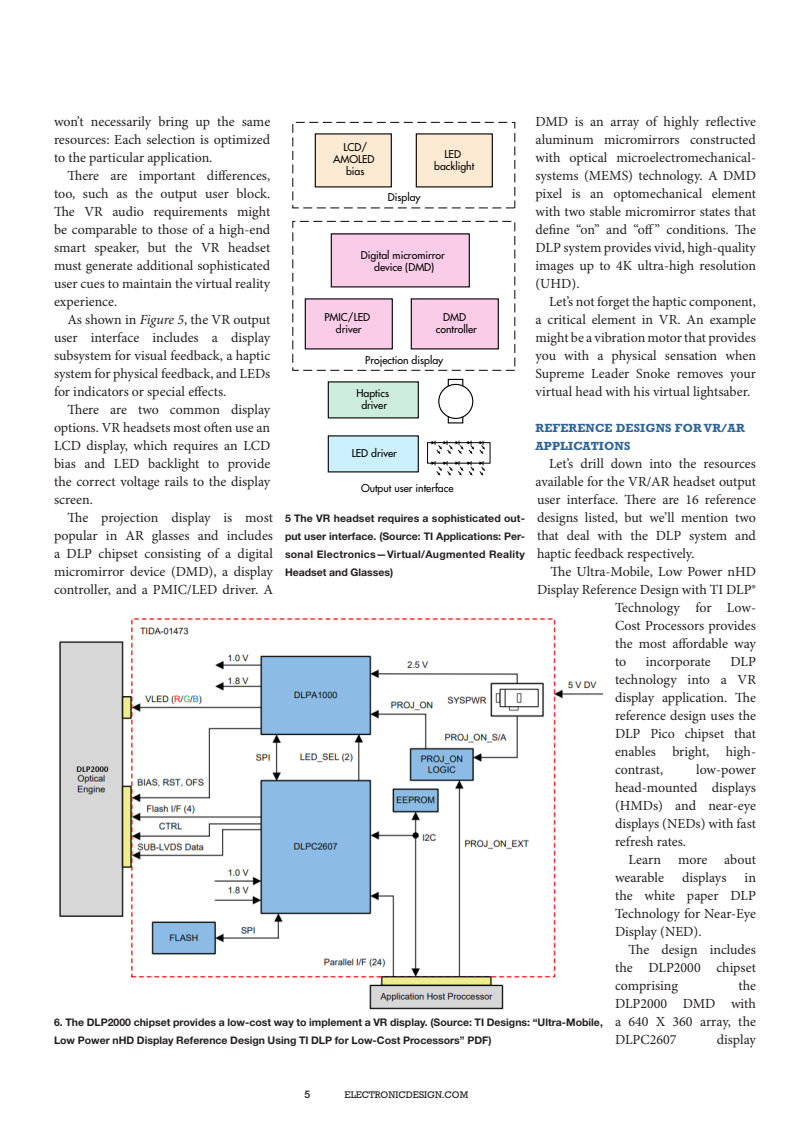
<style>
.page{position:relative;width:810px;height:1134px;background:#fff}
.page>*{position:absolute;margin:0;border:0;box-sizing:border-box;transform-origin:0 0}
.No_Spacing{font:13.95px/18px "Minion Pro";color:#231f20;text-align:justify}
.Subhead{font:700 12px/18px "Rockwell Std";letter-spacing:.01em;color:#306494}
.captions{font:700 10.5px/18px "Helvetica Neue LT Std";color:#231f20}
.t1{font:500 10.5px/12px "Futura Std";color:#000;text-align:center}
.t2{font:500 10.5px "Helvetica Neue LT Std";color:#231f20}
.t3{font:9.75px "Rockwell Std";color:#231f20}
.s1{font-style:italic}
</style>
<div class="page">
<div style="left:315px;top:134px;width:76px;height:53px;background:#fdead2"></div>
<div style="left:315px;top:133px;width:77px;height:54px;border:1px solid #000"></div>
<div style="left:416px;top:134px;width:76px;height:53px;background:#fdead2"></div>
<div style="left:416px;top:133px;width:77px;height:54px;border:1px solid #000"></div>
<div style="left:331px;top:234px;width:138px;height:53px;background:#fbcce8"></div>
<div style="left:305px;top:299px;width:87px;height:50px;background:#fbcce8"></div>
<div style="left:305px;top:298px;width:88px;height:51px;border:1px solid #000"></div>
<div style="left:411px;top:299px;width:87px;height:50px;background:#fbcce8"></div>
<div style="left:411px;top:298px;width:88px;height:51px;border:1px solid #000"></div>
<div style="left:328px;top:382px;width:90px;height:36px;background:#cceddc"></div>
<div style="left:328px;top:436px;width:90px;height:36px;background:#cceffc"></div>
<div style="left:448px;top:379px;width:15px;height:44px;border:1px solid #000"></div>
<div style="left:439px;top:384px;width:34px;height:34px;background:#fff;border-radius:50%"></div>
<div style="left:438px;top:384px;width:35px;height:35px;border:1px solid #000;border-radius:50%"></div>
<div style="left:427px;top:442px;width:63px;height:22px;border:1px solid #000"></div>
<svg style="left:431px;top:441px;width:54px;height:13px"></svg>
<svg style="left:431px;top:461px;width:54px;height:15px"></svg>
<div style="left:292px;top:122px;width:223px;height:86px;border:1px dashed #231f20"></div>
<div style="left:292px;top:221px;width:223px;height:150px;border:1px dashed #231f20"></div>
<img style="left:59px;top:618px;width:544px;height:392px">
<p class="No_Spacing" style="left:54px;top:113px;width:218px">won’t necessarily bring up the same resources: Each selection is optimized to the particular application.</p>
<p class="No_Spacing" style="left:54px;top:167px;width:218px;text-indent:14px">There are important differences, too, such as the output user block.<br>The VR audio requirements might be comparable to those of a high-end smart speaker, but the VR headset must generate additional sophisticated user cues to maintain the virtual reality experience.</p>
<p class="No_Spacing" style="left:54px;top:311px;width:218px;text-indent:14px">As shown in <span class="s1">Figure 5</span>, the VR output user interface includes a display subsystem for visual feedback, a haptic system for physical feedback, and LEDs for indicators or special effects.</p>
<p class="No_Spacing" style="left:54px;top:401px;width:218px;text-indent:14px">There are two common display options. VR headsets most often use an LCD display, which requires an LCD bias and LED backlight to provide the correct voltage rails to the display screen.</p>
<p class="No_Spacing" style="left:54px;top:509px;width:221px;text-indent:14px">The projection display is most popular in AR glasses and includes a DLP chipset consisting of a digital micromirror device (DMD), a display controller, and a PMIC/LED driver. A</p>
<p class="No_Spacing" style="left:536px;top:113px;width:222px">DMD is an array of highly reflective aluminum micromirrors constructed with optical microelectromechanical&shy;systems (MEMS) technology. A DMD pixel is an optomechanical element with two stable micromirror states that define “on” and “off” conditions. The DLP system provides vivid, high-quality images up to 4K ultra-high resolution (UHD).</p>
<p class="No_Spacing" style="left:536px;top:293px;width:222px;text-indent:14px">Let’s not forget the haptic component, a critical element in VR. An example might be a vibration motor that provides you with a physical sensation when Supreme Leader Snoke removes your virtual head with his virtual lightsaber.</p>
<p class="Subhead" style="left:536px;top:419px;width:211px">REFERENCE DESIGNS FOR VR/AR<br>APPLICATIONS</p>
<p class="No_Spacing" style="left:536px;top:455px;width:222px;text-indent:14px">Let’s drill down into the resources available for the VR/AR headset output user interface. There are 16 reference designs listed, but we’ll mention two that deal with the DLP system and haptic feedback respectively.</p>
<p class="No_Spacing" style="left:550px;top:563px;width:207px">The Ultra-Mobile, Low Power nHD</p>
<p class="No_Spacing" style="left:537px;top:581px;width:220px">Display Reference Design with TI DLP®</p>
<p class="No_Spacing" style="left:615px;top:599px;width:143px">Technology for Low-</p>
<p class="No_Spacing" style="left:615px;top:617px;width:142px">Cost Processors provides</p>
<p class="No_Spacing" style="left:615px;top:635px;width:143px">the most affordable way</p>
<p class="No_Spacing" style="left:615px;top:653px;width:13px">to</p>
<p class="No_Spacing" style="left:646px;top:653px;width:67px">incorporate</p>
<p class="t1" style="left:333px;top:141px;width:43px">LCD/<br>AMOLED bias</p>
<p class="t1" style="left:434px;top:148px;width:41px">LED backlight</p>
<p class="t1" style="left:388px;top:191px;width:34px">Display</p>
<p class="t1" style="left:361px;top:249px;width:86px">Digital micromirror device (DMD)</p>
<p class="t1" style="left:324px;top:311px;width:47px">PMIC/LED driver</p>
<p class="t1" style="left:436px;top:311px;width:43px">DMD controller</p>
<p class="t1" style="left:365px;top:354px;width:79px">Projection display</p>
<p class="t1" style="left:356px;top:387px;width:34px">Haptics driver</p>
<p class="t1" style="left:352px;top:447px;width:47px">LED driver</p>
<p class="t1" style="left:361px;top:482px;width:94px">Output user interface</p>
<p class="captions" style="left:285px;top:509px;width:242px;text-align:justify">5 The VR headset requires a sophisticated out&shy;put user interface. (Source: TI Applications: Per&shy;sonal Electronics—Virtual/Augmented Reality Headset and Glasses)</p>
<p class="No_Spacing" style="left:615px;top:653px;width:143px;text-indent:116px">DLP technology into a VR display application. The reference design uses the DLP Pico chipset that enables bright, high&shy;contrast,</p>
<p class="No_Spacing" style="left:615px;top:761px;width:143px;text-indent:81px">low-power head-mounted displays (HMDs) and near-eye displays (NEDs) with fast refresh rates.</p>
<p class="No_Spacing" style="left:615px;top:851px;width:143px;text-indent:14px">Learn more about wearable</p>
<p class="No_Spacing" style="left:682px;top:869px;width:46px">displays</p>
<p class="No_Spacing" style="left:615px;top:869px;width:143px;text-indent:130px">in the white paper DLP Technology for Near-Eye Display (NED).</p>
<p class="No_Spacing" style="left:615px;top:941px;width:143px;text-indent:14px">The design includes the DLP2000 chipset comprising</p>
<p class="No_Spacing" style="left:615px;top:977px;width:143px;text-indent:123px">the DLP2000 DMD with a 640 X 360 array, the DLPC2607</p>
<p class="captions" style="left:54px;top:1013px;width:550px">6. The DLP2000 chipset provides a low-cost way to implement a VR display. (Source: TI Designs: “Ultra-Mobile,<br>Low Power nHD Display Reference Design Using TI DLP for Low-Cost Processors” PDF)</p>
<p class="No_Spacing" style="left:717px;top:1031px;width:41px">display</p>
<p class="t2" style="left:305px;top:1088px;width:7px">5</p>
<p class="t3" style="left:345px;top:1089px;width:125px">ELECTRONICDESIGN.COM</p>
</div>
